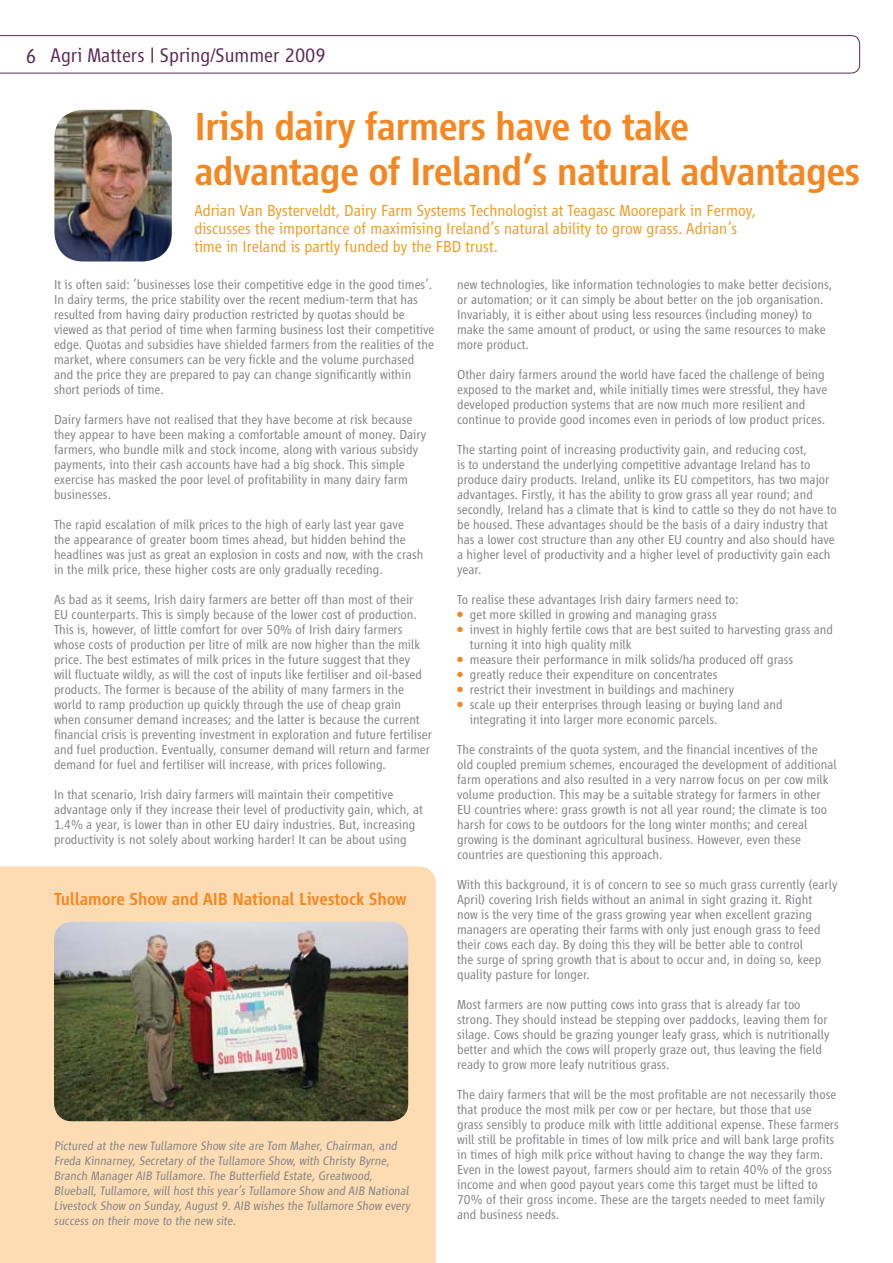
<style>
.page{position:relative;width:893px;height:1263px;background:#fff}
.page>*{position:absolute;margin:0;border:0;box-sizing:border-box;transform-origin:0 0}
.t1{font:500 40.5px/45px "Vialog LT";letter-spacing:-.02em;color:#f6861f}
.t2{font:300 20.4px "Vialog LT";color:#5b2856}
.t3{font:500 18px "Vialog LT";letter-spacing:-.01em;color:#f6861f}
.t4{font:300 16.5px/18px "Vialog LT";color:#f4991c}
.t5{font:300 13.5px/15px "Vialog LT";color:#808285}
.t6{font:300 12.75px/15px "Vialog LT";color:#808285}
.s1{font-size:21px}
.s2{color:#f6861f}
</style>
<div class="page">
<svg style="left:0;top:35px;width:860px;height:38px"></svg>
<img style="left:54px;top:110px;width:118px;height:151px">
<div style="left:0;top:866px;width:436px;height:397px;background:#fddcb4"></div>
<img style="left:54px;top:922px;width:354px;height:199px">
<h2 class="t2" style="left:26px;top:44px;width:302px"><span class="s1">6</span> Agri Matters | Spring/Summer 2009</h2>
<h1 class="t1" style="left:194px;top:104px;width:667px">I rish dairy farmers have to take advantage of I reland’s natural advantages</h1>
<p class="t4" style="left:194px;top:201px;width:563px">Adrian Van Bysterveldt, Dairy Farm Systems Technologist at Teagasc Moorepark in Fermoy, discusses the importance of maximising Ireland’s natural ability to grow grass. Adrian’s time in Ireland is partly funded by the FBD trust.</p>
<p class="t5" style="left:54px;top:277px;width:382px">It is often said: ’businesses lose their competitive edge in the good times’.<br>In dairy terms, the price stability over the recent medium-term that has resulted from having dairy production restricted by quotas should be viewed as that period of time when farming business lost their competitive edge. Quotas and subsidies have shielded farmers from the realities of the market, where consumers can be very fickle and the volume purchased and the price they are prepared to pay can change significantly within short periods of time.</p>
<p class="t5" style="left:54px;top:412px;width:374px">Dairy farmers have not realised that they have become at risk because they appear to have been making a comfortable amount of money. Dairy farmers, who bundle milk and stock income, along with various subsidy payments, into their cash accounts have had a big shock. This simple exercise has masked the poor level of profitability in many dairy farm businesses.</p>
<p class="t5" style="left:54px;top:517px;width:371px">The rapid escalation of milk prices to the high of early last year gave the appearance of greater boom times ahead, but hidden behind the headlines was just as great an explosion in costs and now, with the crash in the milk price, these higher costs are only gradually receding.</p>
<p class="t5" style="left:54px;top:592px;width:380px">As bad as it seems, Irish dairy farmers are better off than most of their<br>EU counterparts. This is simply because of the lower cost of production.<br>This is, however, of little comfort for over 50% of Irish dairy farmers whose costs of production per litre of milk are now higher than the milk price. The best estimates of milk prices in the future suggest that they<br>will fluctuate wildly, as will the cost of inputs like fertiliser and oil-based products. The former is because of the ability of many farmers in the world to ramp production up quickly through the use of cheap grain<br>when consumer demand increases; and the latter is because the current financial crisis is preventing investment in exploration and future fertiliser and fuel production. Eventually, consumer demand will return and farmer demand for fuel and fertiliser will increase, with prices following.</p>
<p class="t5" style="left:54px;top:787px;width:371px">In that scenario, Irish dairy farmers will maintain their competitive advantage only if they increase their level of productivity gain, which, at 1.4% a year, is lower than in other EU dairy industries. But, increasing productivity is not solely about working harder! It can be about using</p>
<h3 class="t3" style="left:54px;top:889px;width:354px">Tullamore Show and AI B National Livestock Show</h3>
<p class="t6" style="left:54px;top:1138px;width:360px">Pictured at the new Tullamore Show site are Tom Maher, Chairman, and Freda Kinnarney, Secretary of the Tullamore Show, with Christy Byrne, Branch Manager AIB Tullamore. The Butterfield Estate, Greatwood, Blueball, Tullamore, will host this year’s Tullamore Show and AIB National Livestock Show on Sunday, August 9. AIB wishes the Tullamore Show every success on their move to the new site.</p>
<p class="t5" style="left:457px;top:277px;width:377px">new technologies, like information technologies to make better decisions, or automation; or it can simply be about better on the job organisation.<br>Invariably, it is either about using less resources (including money) to make the same amount of product, or using the same resources to make more product.</p>
<p class="t5" style="left:457px;top:367px;width:372px">Other dairy farmers around the world have faced the challenge of being exposed to the market and, while initially times were stressful, they have developed production systems that are now much more resilient and continue to provide good incomes even in periods of low product prices.</p>
<p class="t5" style="left:457px;top:442px;width:381px">The starting point of increasing productivity gain, and reducing cost,<br>is to understand the underlying competitive advantage Ireland has to produce dairy products. Ireland, unlike its EU competitors, has two major advantages. Firstly, it has the ability to grow grass all year round; and secondly, Ireland has a climate that is kind to cattle so they do not have to be housed. These advantages should be the basis of a dairy industry that has a lower cost structure than any other EU country and also should have a higher level of productivity and a higher level of productivity gain each year.</p>
<p class="t5" style="left:457px;top:592px;width:283px">To realise these advantages Irish dairy farmers need to:</p>
<p class="t5" style="left:457px;top:607px;width:261px"><span class="s2">●</span> get more skilled in growing and managing grass</p>
<p class="t5" style="left:470px;top:622px;width:365px;text-indent:-13px"><span class="s2">●</span> invest in highly fertile cows that are best suited to harvesting grass and turning it into high quality milk</p>
<p class="t5" style="left:457px;top:652px;width:338px"><span class="s2">●</span> measure their performance in milk solids/ha produced off grass</p>
<p class="t5" style="left:457px;top:667px;width:262px"><span class="s2">●</span> greatly reduce their expenditure on concentrates</p>
<p class="t5" style="left:457px;top:682px;width:279px"><span class="s2">●</span> restrict their investment in buildings and machinery</p>
<p class="t5" style="left:470px;top:697px;width:314px;text-indent:-13px"><span class="s2">●</span> scale up their enterprises through leasing or buying land and integrating it into larger more economic parcels.</p>
<p class="t5" style="left:457px;top:742px;width:381px">The constraints of the quota system, and the financial incentives of the old coupled premium schemes, encouraged the development of additional farm operations and also resulted in a very narrow focus on per cow milk volume production. This may be a suitable strategy for farmers in other EU countries where: grass growth is not all year round; the climate is too harsh for cows to be outdoors for the long winter months; and cereal growing is the dominant agricultural business. However, even these countries are questioning this approach.</p>
<p class="t5" style="left:457px;top:877px;width:382px">With this background, it is of concern to see so much grass currently (early April) covering Irish fields without an animal in sight grazing it. Right<br>now is the very time of the grass growing year when excellent grazing managers are operating their farms with only just enough grass to feed their cows each day. By doing this they will be better able to control<br>the surge of spring growth that is about to occur and, in doing so, keep quality pasture for longer.</p>
<p class="t5" style="left:457px;top:997px;width:374px">Most farmers are now putting cows into grass that is already far too strong. They should instead be stepping over paddocks, leaving them for silage. Cows should be grazing younger leafy grass, which is nutritionally better and which the cows will properly graze out, thus leaving the field ready to grow more leafy nutritious grass.</p>
<p class="t5" style="left:457px;top:1087px;width:383px">The dairy farmers that will be the most profitable are not necessarily those that produce the most milk per cow or per hectare, but those that use grass sensibly to produce milk with little additional expense. These farmers will still be profitable in times of low milk price and will bank large profits in times of high milk price without having to change the way they farm.<br>Even in the lowest payout, farmers should aim to retain 40% of the gross income and when good payout years come this target must be lifted to 70% of their gross income. These are the targets needed to meet family and business needs.</p>
</div>
